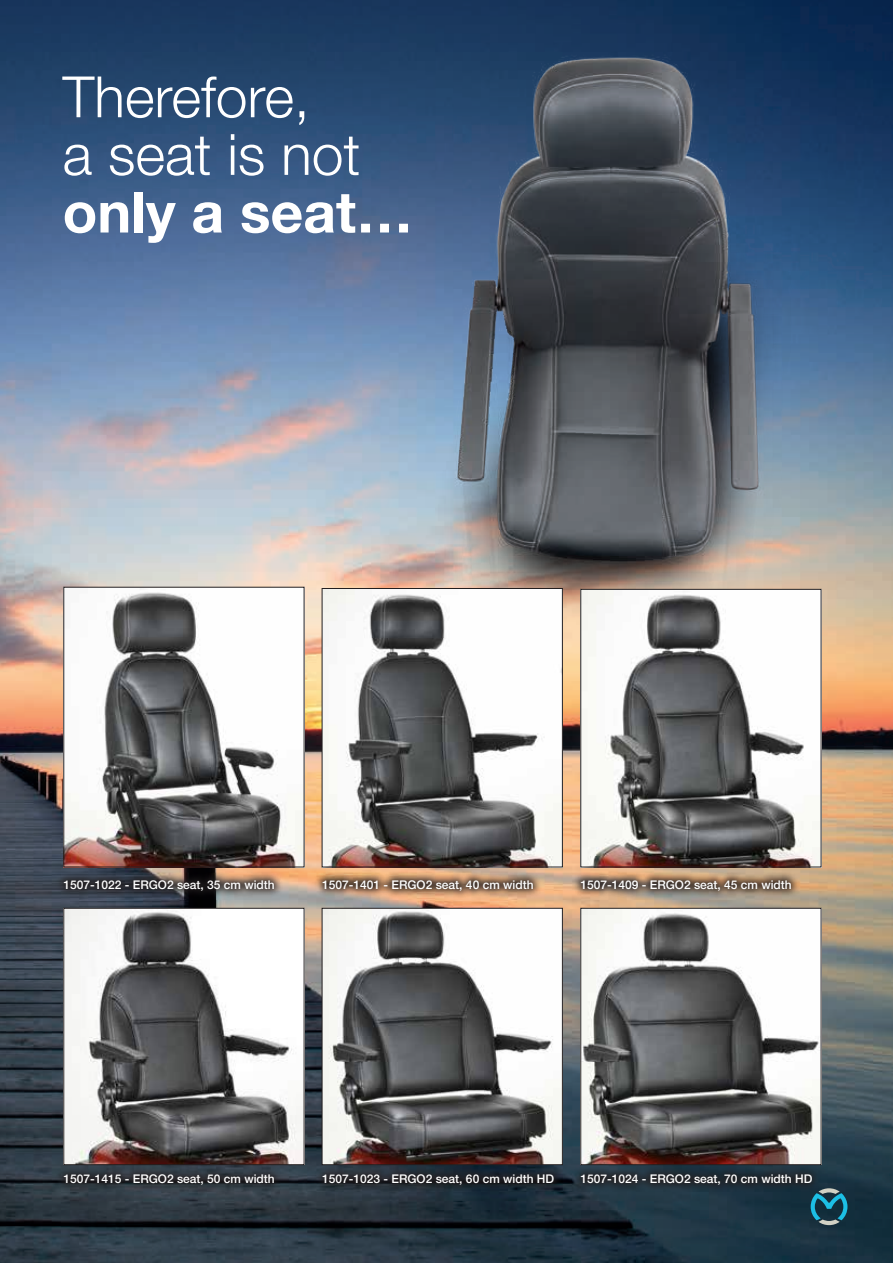
<style>
.page{position:relative;width:893px;height:1263px;background:#fff}
.page>*{position:absolute;margin:0;border:0;box-sizing:border-box;transform-origin:0 0}
.t1{font:300 57px/57.6px "Helvetica Neue LT Std";color:#fff}
.t2{font:700 57px "Helvetica Neue LT Std";color:#fff}
.t3{font:500 12px "Helvetica Neue LT Std";color:#fff}
</style>
<div class="page">
<img style="left:0;top:0;width:893px;height:1263px">
<svg style="left:811px;top:1188px;width:36px;height:37px"></svg>
<img style="left:403px;top:20px;width:410px;height:615px">
<img style="left:65px;top:589px;width:237px;height:276px">
<div style="left:63px;top:587px;width:241px;height:280px;border:1px solid #231f20"></div>
<img style="left:65px;top:910px;width:237px;height:253px">
<div style="left:63px;top:908px;width:241px;height:257px;border:1px solid #231f20"></div>
<img style="left:324px;top:590px;width:237px;height:275px">
<div style="left:322px;top:588px;width:241px;height:279px;border:1px solid #231f20"></div>
<img style="left:324px;top:910px;width:237px;height:253px">
<div style="left:322px;top:908px;width:241px;height:257px;border:1px solid #231f20"></div>
<img style="left:582px;top:591px;width:237px;height:274px">
<div style="left:580px;top:589px;width:241px;height:278px;border:1px solid #231f20"></div>
<img style="left:582px;top:910px;width:237px;height:253px">
<div style="left:580px;top:908px;width:241px;height:257px;border:1px solid #231f20"></div>
<div style="left:55px;top:1165px;width:228px;height:29px;background:#231f20;opacity:.9"></div>
<div style="left:55px;top:871px;width:228px;height:29px;background:#231f20;opacity:.9"></div>
<div style="left:314px;top:1165px;width:249px;height:29px;background:#231f20;opacity:.9"></div>
<div style="left:314px;top:871px;width:228px;height:29px;background:#231f20;opacity:.9"></div>
<div style="left:572px;top:1165px;width:249px;height:29px;background:#231f20;opacity:.9"></div>
<div style="left:572px;top:871px;width:228px;height:29px;background:#231f20;opacity:.9"></div>
<h1 class="t1" style="left:63px;top:67px;width:299px">Therefore,<br>a seat is not</h1>
<h1 class="t2" style="left:63px;top:177px;width:352px">only a seat…</h1>
<p class="t3" style="left:63px;top:877px;width:213px">1507-1022 - ERGO2 seat, 35 cm width</p>
<p class="t3" style="left:322px;top:877px;width:213px">1507-1401 - ERGO2 seat, 40 cm width</p>
<p class="t3" style="left:580px;top:877px;width:213px">1507-1409 - ERGO2 seat, 45 cm width</p>
<p class="t3" style="left:63px;top:1172px;width:213px">1507-1415 - ERGO2 seat, 50 cm width</p>
<p class="t3" style="left:322px;top:1172px;width:234px">1507-1023 - ERGO2 seat, 60 cm width HD</p>
<p class="t3" style="left:580px;top:1172px;width:234px">1507-1024 - ERGO2 seat, 70 cm width HD</p>
</div>
